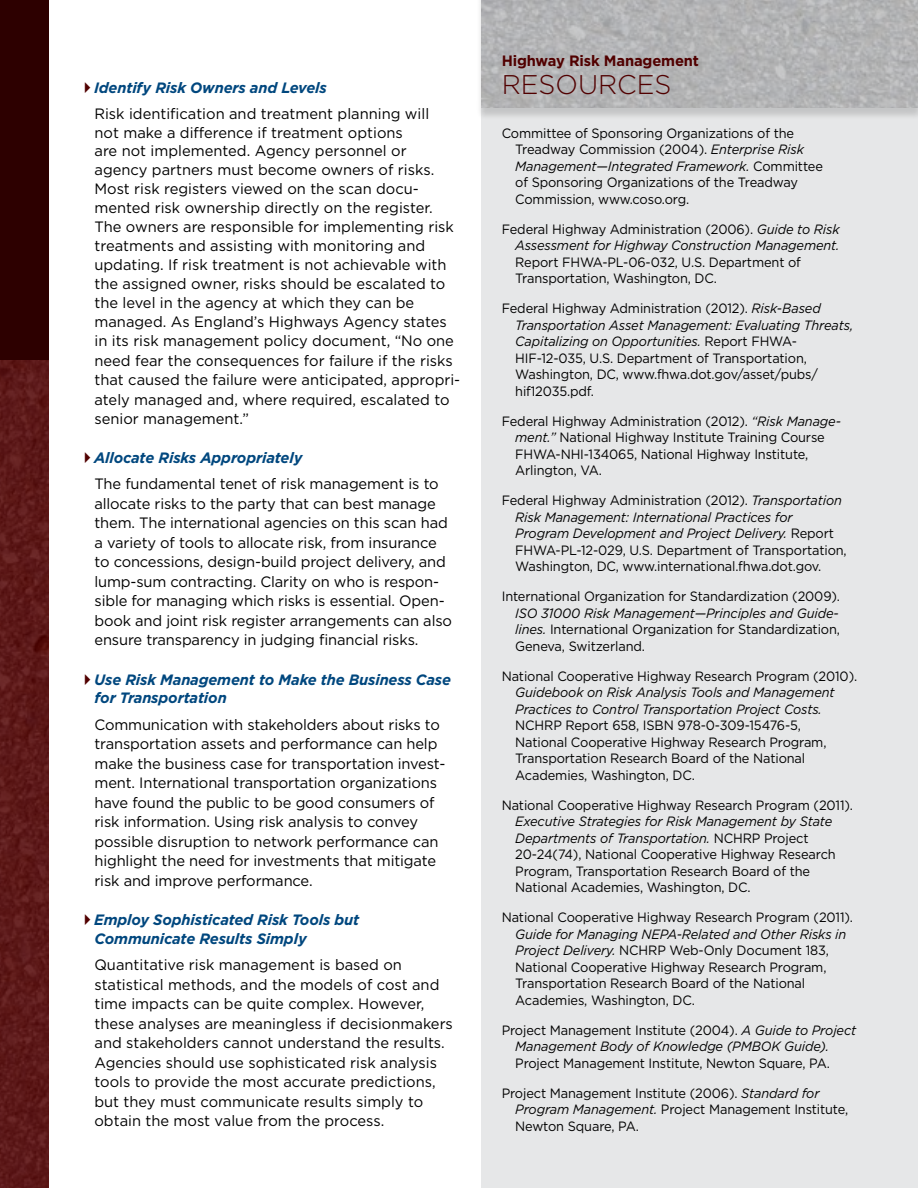
<style>
.page{position:relative;width:918px;height:1188px;background:#fff}
.page>*{position:absolute;margin:0;border:0;box-sizing:border-box;transform-origin:0 0}
.t1{font:300 27px "Gotham";color:#510000}
.t2{font:15px/19.5px "Gotham";letter-spacing:-.01em;color:#000}
.t3{font:italic 700 15px/18.9px "Gotham";letter-spacing:-.01em;color:#00477e}
.t4{font:700 15px "Gotham";letter-spacing:-.01em;color:#510000}
.t5{font:13.5px/16.5px "Gotham";letter-spacing:-.01em;color:#000;scale:.95 1}
.t6{font:italic 13.5px/16.5px "Gotham";letter-spacing:-.01em;color:#000;scale:.95 1}
.s1{font-weight:700;font-style:italic;color:#510000}
.s2{font-weight:700;font-style:italic;color:#00477e}
.s3{color:#510000}
.s4{font-style:italic}
.s5{font-style:normal}
</style>
<div class="page">
<div style="left:482px;top:0;width:436px;height:1188px;background:#e6e7e8"></div>
<div style="left:476px;top:0;width:442px;height:120px;background:#000;opacity:.15"></div>
<img style="left:482px;top:0;width:436px;height:108px">
<img style="left:0;top:359px;width:49px;height:829px">
<div style="left:0;top:0;width:49px;height:359px;background:#2d0000"></div>
<p class="t2" style="left:91px;top:75px;width:339px;line-height:25.7px"><span class="s1">`</span> <span class="s2">Identify Risk Owners and Levels<br></span>Risk identification and treatment planning will</p>
<p class="t2" style="left:95px;top:122px;width:367px;line-height:19px">not make a difference if treatment options<br>are not implemented. Agency personnel or agency partners must become owners of risks.<br>Most risk registers viewed on the scan docu&shy;mented risk ownership directly on the register.<br>The owners are responsible for implementing risk treatments and assisting with monitoring and updating. If risk treatment is not achievable with the assigned owner, risks should be escalated to the level in the agency at which they can be managed. As England’s Highways Agency states in its risk management policy document, “No one need fear the consequences for failure if the risks that caused the failure were anticipated, appropri&shy;ately managed and, where required, escalated to senior management.”</p>
<p class="t2" style="left:91px;top:444px;width:349px;line-height:26.2px"><span class="s1">`</span> <span class="s2">Allocate Risks Appropriately<br></span>The fundamental tenet of risk management is to</p>
<p class="t2" style="left:95px;top:494px;width:359px">allocate risks to the party that can best manage them. The international agencies on this scan had a variety of tools to allocate risk, from insurance to concessions, design-build project delivery, and lump-sum contracting. Clarity on who is respon&shy;sible for managing which risks is essential. Open&shy;book and joint risk register arrangements can also ensure transparency in judging financial risks.</p>
<p class="t3" style="left:91px;top:670px;width:361px"><span class="s3">`</span> Use Risk Management to Make the Business Case for Transportation</p>
<p class="t2" style="left:95px;top:714px;width:353px">Communication with stakeholders about risks to transportation assets and performance can help make the business case for transportation invest&shy;ment. International transportation organizations have found the public to be good consumers of risk information. Using risk analysis to convey possible disruption to network performance can highlight the need for investments that mitigate risk and improve performance.</p>
<p class="t3" style="left:91px;top:910px;width:270px"><span class="s3">`</span> Employ Sophisticated Risk Tools but<br>Communicate Results Simply</p>
<p class="t2" style="left:95px;top:955px;width:360px">Quantitative risk management is based on statistical methods, and the models of cost and time impacts can be quite complex. However, these analyses are meaningless if decisionmakers and stakeholders cannot understand the results.<br>Agencies should use sophisticated risk analysis tools to provide the most accurate predictions, but they must communicate results simply to obtain the most value from the process.</p>
<p class="t4" style="left:502px;top:51px;width:199px">Highway Risk Management</p>
<h1 class="t1" style="left:502px;top:68px;width:171px">RESOURCES</h1>
<p class="t5" style="left:515px;top:125px;width:325px;text-indent:-14px">Committee of Sponsoring Organizations of the Treadway Commission (2004). <span class="s4">Enterprise Risk Management—Integrated Framework.</span> Committee of Sponsoring Organizations of the Treadway Commission, www.coso.org.</p>
<p class="t6" style="left:502px;top:221px;width:357px;text-align:right"><span class="s5">Federal Highway Administration (2006).</span> Guide to Risk<br>Assessment for Highway Construction Management.</p>
<p class="t5" style="left:515px;top:254px;width:302px">Report FHWA-PL-06-032, U.S. Department of<br>Transportation, Washington, DC.</p>
<p class="t5" style="left:515px;top:300px;width:357px;text-indent:-14px">Federal Highway Administration (2012). <span class="s4">Risk-Based Transportation Asset Management: Evaluating Threats, Capitalizing on Opportunities.</span> Report FHWA-HIF-12-035, U.S. Department of Transportation, Washington, DC, www.fhwa.dot.gov/asset/pubs/ hif12035.pdf.</p>
<p class="t5" style="left:515px;top:413px;width:344px;text-indent:-14px">Federal Highway Administration (2012). <span class="s4">“Risk Manage&shy;ment.”</span> National Highway Institute Training Course FHWA-NHI-134065, National Highway Institute, Arlington, VA.</p>
<p class="t5" style="left:515px;top:492px;width:351px;text-indent:-14px">Federal Highway Administration (2012). <span class="s4">Transportation Risk Management: International Practices for Program Development and Project Delivery.</span> Report FHWA-PL-12-029, U.S. Department of Transportation, Washington, DC, www.international.fhwa.dot.gov.</p>
<p class="t5" style="left:502px;top:588px;width:358px">International Organization for Standardization (2009).</p>
<p class="t5" style="left:515px;top:605px;width:343px;text-align:justify"><span class="s4">ISO 31000 Risk Management—Principles and Guide&shy;lines.</span> International Organization for Standardization, Geneva, Switzerland.</p>
<p class="t5" style="left:502px;top:668px;width:376px">National Cooperative Highway Research Program (2010).</p>
<p class="t6" style="left:515px;top:684px;width:338px">Guidebook on Risk Analysis Tools and Management<br>Practices to Control Transportation Project Costs.</p>
<p class="t5" style="left:515px;top:717px;width:329px">NCHRP Report 658, ISBN 978-0-309-15476-5, National Cooperative Highway Research Program, Transportation Research Board of the National Academies, Washington, DC.</p>
<p class="t5" style="left:502px;top:797px;width:371px">National Cooperative Highway Research Program (2011).</p>
<p class="t5" style="left:515px;top:813px;width:339px"><span class="s4">Executive Strategies for Risk Management by State Departments of Transportation.</span> NCHRP Project 20-24(74), National Cooperative Highway Research Program, Transportation Research Board of the National Academies, Washington, DC.</p>
<p class="t5" style="left:502px;top:909px;width:371px">National Cooperative Highway Research Program (2011).</p>
<p class="t5" style="left:515px;top:926px;width:350px"><span class="s4">Guide for Managing NEPA-Related and Other Risks in Project Delivery.</span> NCHRP Web-Only Document 183, National Cooperative Highway Research Program, Transportation Research Board of the National Academies, Washington, DC.</p>
<p class="t6" style="left:515px;top:1022px;width:360px;text-indent:-14px"><span class="s5">Project Management Institute (2004).</span> A Guide to Project<br>Management Body of Knowledge (PMBOK Guide).</p>
<p class="t5" style="left:515px;top:1055px;width:333px">Project Management Institute, Newton Square, PA.</p>
<p class="t5" style="left:515px;top:1085px;width:352px;text-indent:-14px">Project Management Institute (2006). <span class="s4">Standard for<br>Program Management.</span> Project Management Institute,<br>Newton Square, PA.</p>
</div>
